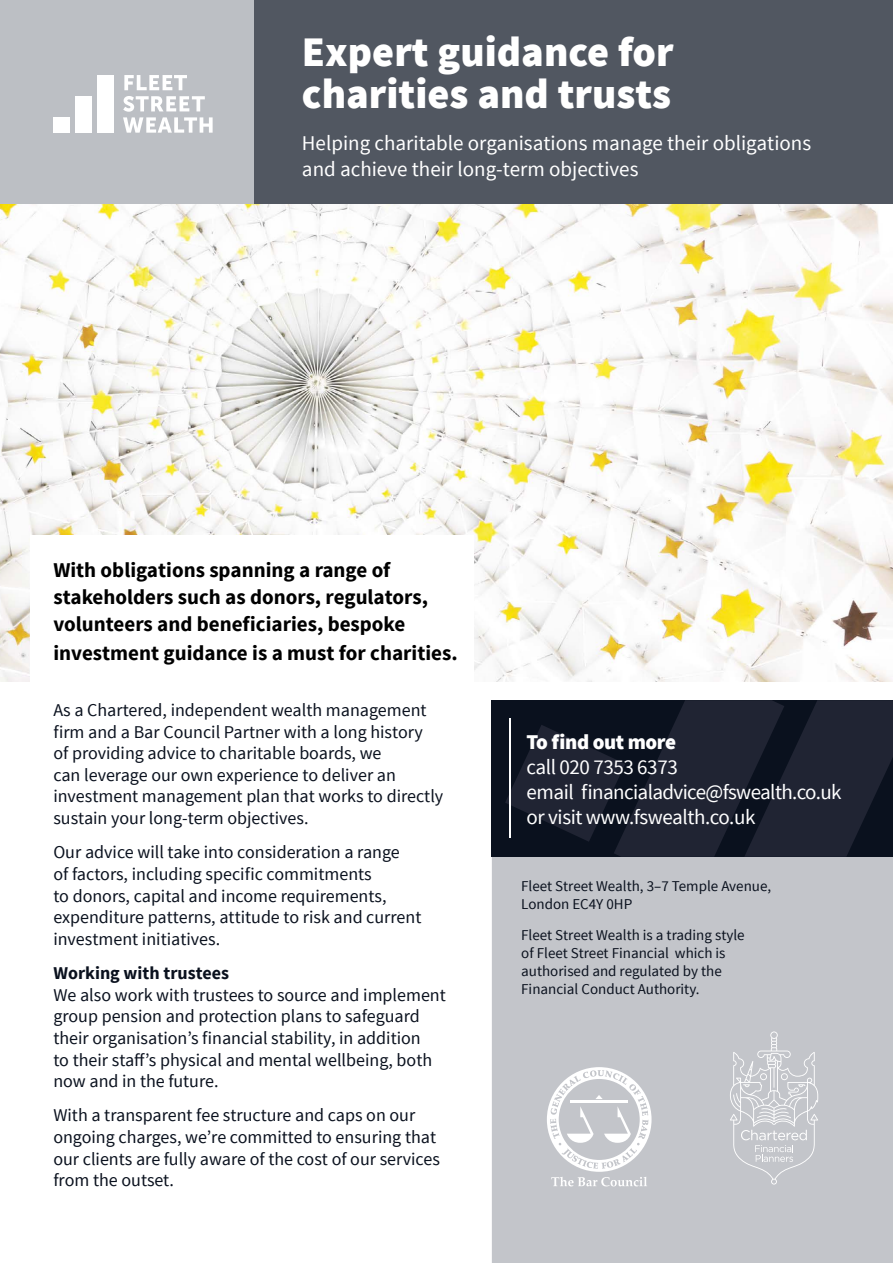
<style>
.page{position:relative;width:893px;height:1263px;background:#fff}
.page>*{position:absolute;margin:0;border:0;box-sizing:border-box;transform-origin:0 0}
.t1{font:900 42px/42px "Source Sans Pro";color:#fff}
.t2{font:700 21px/27.6px "Source Sans Pro";color:#000}
.t3{font:21px/25.2px "Source Sans Pro";letter-spacing:-.02em;color:#fff}
.t4{font:21px/25.2px "Source Sans Pro";color:#fff}
.t5{font:18px/21.6px "Source Sans Pro";color:#0a111e}
.t6{font:15px/18px "Source Sans Pro";color:#0a111e}
.s1{font-weight:700}
.s2{font-weight:900}
</style>
<div class="page">
<img style="left:0;top:204px;width:893px;height:477px">
<div style="left:30px;top:536px;width:443px;height:183px;background:#fff"></div>
<div style="left:492px;top:857px;width:401px;height:406px;background:#c3c5ca"></div>
<div style="left:492px;top:700px;width:401px;height:157px;background:#0a111e"></div>
<svg style="left:505px;top:700px;width:388px;height:157px"></svg>
<svg style="left:730px;top:1031px;width:88px;height:153px;background:#caccd0"></svg>
<svg style="left:547px;top:1067px;width:105px;height:119px"></svg>
<div style="left:0;top:0;width:255px;height:204px;background:#bcbfc4"></div>
<svg style="left:123px;top:96px;width:90px;height:37px"></svg>
<svg style="left:124px;top:75px;width:63px;height:15px"></svg>
<div style="left:97px;top:75px;width:16px;height:58px;background:#fff"></div>
<div style="left:75px;top:96px;width:17px;height:37px;background:#fff"></div>
<div style="left:53px;top:117px;width:17px;height:16px;background:#fff"></div>
<hr style="left:509px;top:719px;width:2px;height:119px;background:#fff">
<div style="left:255px;top:0;width:638px;height:204px;background:#515761"></div>
<p class="t1" style="left:302px;top:33px;width:373px">Expert guidance for charities and trusts</p>
<p class="t4" style="left:302px;top:131px;width:511px">Helping charitable organisations manage their obligations and achieve their long-term objectives</p>
<p class="t2" style="left:53px;top:557px;width:406px">With obligations spanning a range of stakeholders such as donors, regulators, volunteers and beneficiaries, bespoke investment guidance is a must for charities.</p>
<p class="t5" style="left:53px;top:699px;width:391px">As a Chartered, independent wealth management firm and a Bar Council Partner with a long history<br>of providing advice to charitable boards, we<br>can leverage our own experience to deliver an investment management plan that works to directly sustain your long-term objectives.</p>
<p class="t5" style="left:53px;top:842px;width:370px">Our advice will take into consideration a range<br>of factors, including specific commitments<br>to donors, capital and income requirements, expenditure patterns, attitude to risk and current investment initiatives.</p>
<p class="t5" style="left:53px;top:963px;width:394px"><span class="s1">Working with trustees<br></span>We also work with trustees to source and implement group pension and protection plans to safeguard their organisation’s financial stability, in addition<br>to their staff’s physical and mental wellbeing, both now and in the future.</p>
<p class="t5" style="left:53px;top:1105px;width:388px">With a transparent fee structure and caps on our ongoing charges, we’re committed to ensuring that our clients are fully aware of the cost of our services from the outset.</p>
<p class="t3" style="left:527px;top:729px;width:316px"><span class="s2">To find out more<br></span>call 020 7353 6373<br>email financialadvice@fswealth.co.uk or visit www.fswealth.co.uk</p>
<p class="t6" style="left:521px;top:878px;width:251px">Fleet Street Wealth, 3–7 Temple Avenue,<br>London EC4Y 0HP</p>
<p class="t6" style="left:521px;top:926px;width:225px">Fleet Street Wealth is a trading style of Fleet Street Financial which is authorised and regulated by the Financial Conduct Authority.</p>
</div>
